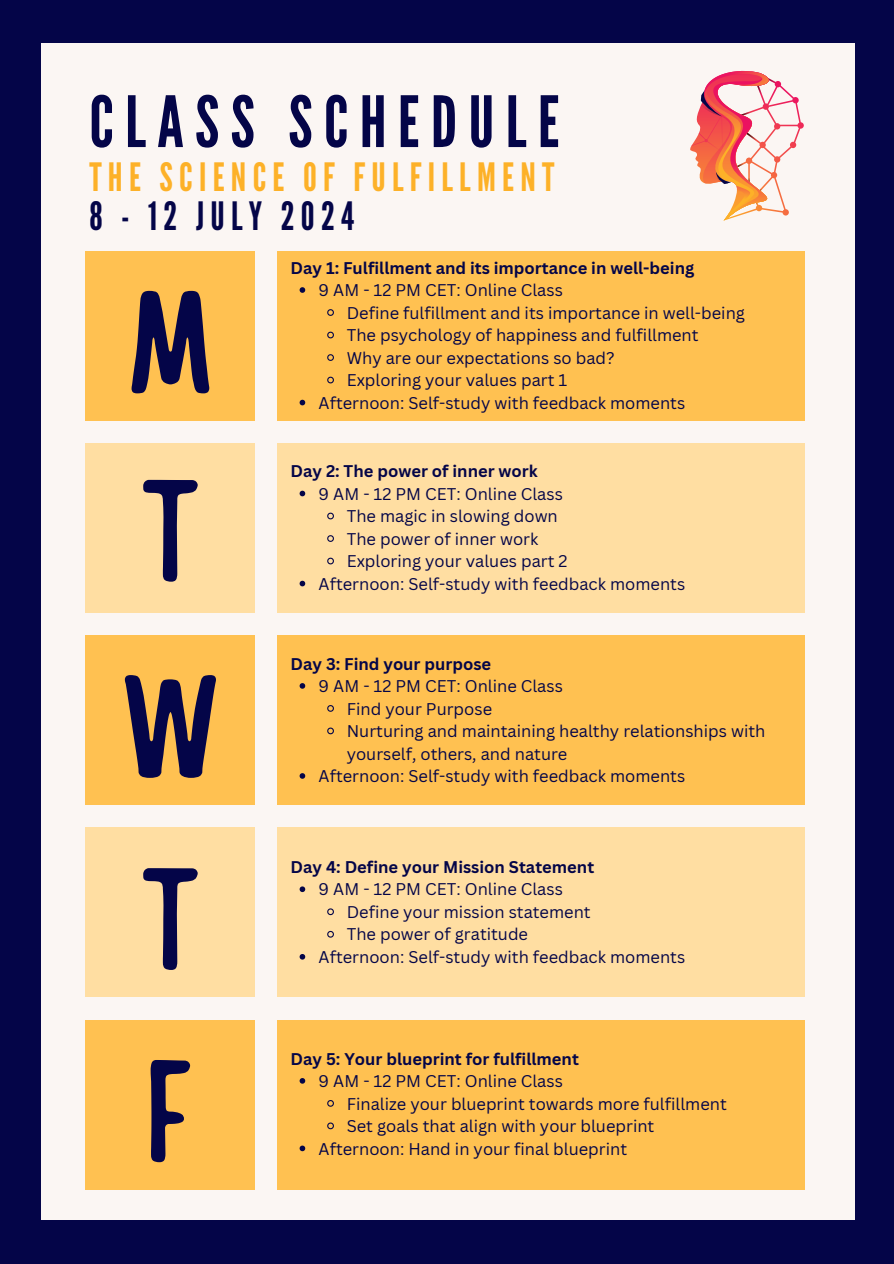
<style>
.page{position:relative;width:894px;height:1264px;background:#fff}
.page>*{position:absolute;margin:0;border:0;box-sizing:border-box;transform-origin:0 0}
.t1{font:142.5px "Handy Casual Condensed";color:#040548}
.t2{font:70.5px "League Gothic";letter-spacing:.16em;color:#040548}
.t3{font:39px "League Gothic";letter-spacing:.16em;color:#fdb128}
.t4{font:39px "League Gothic";letter-spacing:.16em;color:#040548}
.t5{font:16.5px/22.5px "Canva Sans";color:#040548}
.t6{font:700 16.5px "Canva Sans";color:#040548}
</style>
<div class="page">
<div style="left:0;top:0;width:893px;height:1263px;background:#040548"></div>
<div style="left:41px;top:43px;width:813px;height:1177px;background:#fbf6f3"></div>
<div style="left:277px;top:1019px;width:527px;height:170px;background:#ffc151"></div>
<div style="left:277px;top:827px;width:527px;height:170px;background:#ffdea2"></div>
<div style="left:85px;top:251px;width:170px;height:169px;background:#ffc151"></div>
<div style="left:277px;top:251px;width:527px;height:169px;background:#ffc151"></div>
<div style="left:277px;top:443px;width:527px;height:169px;background:#ffdea2"></div>
<div style="left:277px;top:635px;width:527px;height:170px;background:#ffc151"></div>
<div style="left:85px;top:443px;width:170px;height:169px;background:#ffdea2"></div>
<div style="left:85px;top:635px;width:170px;height:170px;background:#ffc151"></div>
<div style="left:85px;top:827px;width:170px;height:170px;background:#ffdea2"></div>
<div style="left:85px;top:1019px;width:170px;height:170px;background:#ffc151"></div>
<svg style="left:299px;top:287px;width:6px;height:6px"></svg>
<svg style="left:327px;top:309px;width:7px;height:7px"></svg>
<svg style="left:327px;top:331px;width:7px;height:8px"></svg>
<svg style="left:327px;top:354px;width:7px;height:7px"></svg>
<svg style="left:327px;top:376px;width:7px;height:8px"></svg>
<svg style="left:299px;top:400px;width:6px;height:5px"></svg>
<svg style="left:299px;top:490px;width:6px;height:6px"></svg>
<svg style="left:327px;top:512px;width:7px;height:8px"></svg>
<svg style="left:327px;top:535px;width:7px;height:7px"></svg>
<svg style="left:327px;top:557px;width:7px;height:8px"></svg>
<svg style="left:299px;top:580px;width:6px;height:6px"></svg>
<svg style="left:299px;top:683px;width:6px;height:5px"></svg>
<svg style="left:327px;top:705px;width:7px;height:7px"></svg>
<svg style="left:327px;top:727px;width:7px;height:8px"></svg>
<svg style="left:299px;top:773px;width:6px;height:5px"></svg>
<svg style="left:299px;top:886px;width:6px;height:6px"></svg>
<svg style="left:327px;top:908px;width:7px;height:8px"></svg>
<svg style="left:327px;top:930px;width:7px;height:8px"></svg>
<svg style="left:299px;top:954px;width:6px;height:5px"></svg>
<svg style="left:299px;top:1078px;width:6px;height:5px"></svg>
<svg style="left:327px;top:1100px;width:7px;height:7px"></svg>
<svg style="left:327px;top:1122px;width:7px;height:8px"></svg>
<svg style="left:299px;top:1145px;width:6px;height:6px"></svg>
<svg style="left:690px;top:71px;width:113px;height:150px"></svg>
<p class="t2" style="left:89px;top:81px;width:471px">CLASS SCHEDULE</p>
<p class="t3" style="left:89px;top:154px;width:466px">THE SCIENCE OF FULFILLMENT</p>
<p class="t4" style="left:89px;top:194px;width:266px">8 - 12 JULY 2024</p>
<p class="t1" style="left:130px;top:249px;width:82px">M</p>
<p class="t1" style="left:142px;top:437px;width:59px">T</p>
<p class="t1" style="left:123px;top:634px;width:95px">W</p>
<p class="t1" style="left:142px;top:826px;width:59px">T</p>
<p class="t1" style="left:146px;top:1018px;width:50px">F</p>
<p class="t6" style="left:290px;top:256px;width:405px">Day 1: Fulfillment and its importance in well-being</p>
<p class="t5" style="left:318px;top:278px;width:246px">9 AM - 12 PM CET: Online Class</p>
<p class="t5" style="left:346px;top:301px;width:399px">Define fulfillment and its importance in well-being</p>
<p class="t5" style="left:346px;top:323px;width:353px">The psychology of happiness and fulfillment</p>
<p class="t5" style="left:346px;top:346px;width:269px">Why are our expectations so bad?</p>
<p class="t5" style="left:346px;top:368px;width:222px">Exploring your values part 1</p>
<p class="t5" style="left:318px;top:391px;width:368px">Afternoon: Self-study with feedback moments</p>
<p class="t6" style="left:290px;top:459px;width:249px">Day 2: The power of inner work</p>
<p class="t5" style="left:318px;top:482px;width:246px">9 AM - 12 PM CET: Online Class</p>
<p class="t5" style="left:346px;top:504px;width:212px">The magic in slowing down</p>
<p class="t5" style="left:346px;top:527px;width:193px">The power of inner work</p>
<p class="t5" style="left:346px;top:549px;width:222px">Exploring your values part 2</p>
<p class="t5" style="left:318px;top:572px;width:368px">Afternoon: Self-study with feedback moments</p>
<p class="t6" style="left:290px;top:652px;width:202px">Day 3: Find your purpose</p>
<p class="t5" style="left:318px;top:674px;width:246px">9 AM - 12 PM CET: Online Class</p>
<p class="t5" style="left:346px;top:697px;width:147px">Find your Purpose</p>
<p class="t5" style="left:346px;top:719px;width:420px">Nurturing and maintaining healthy relationships with yourself, others, and nature</p>
<p class="t5" style="left:318px;top:764px;width:368px">Afternoon: Self-study with feedback moments</p>
<p class="t6" style="left:290px;top:855px;width:305px">Day 4: Define your Mission Statement</p>
<p class="t5" style="left:318px;top:877px;width:246px">9 AM - 12 PM CET: Online Class</p>
<p class="t5" style="left:346px;top:900px;width:245px">Define your mission statement</p>
<p class="t5" style="left:346px;top:922px;width:183px">The power of gratitude</p>
<p class="t5" style="left:318px;top:945px;width:368px">Afternoon: Self-study with feedback moments</p>
<p class="t6" style="left:290px;top:1046px;width:290px">Day 5: Your blueprint for fulfillment</p>
<p class="t5" style="left:318px;top:1069px;width:246px">9 AM - 12 PM CET: Online Class</p>
<p class="t5" style="left:346px;top:1091px;width:381px">Finalize your blueprint towards more fulfillment</p>
<p class="t5" style="left:346px;top:1114px;width:309px">Set goals that align with your blueprint</p>
<p class="t5" style="left:318px;top:1136px;width:310px">Afternoon: Hand in your final blueprint</p>
</div>
